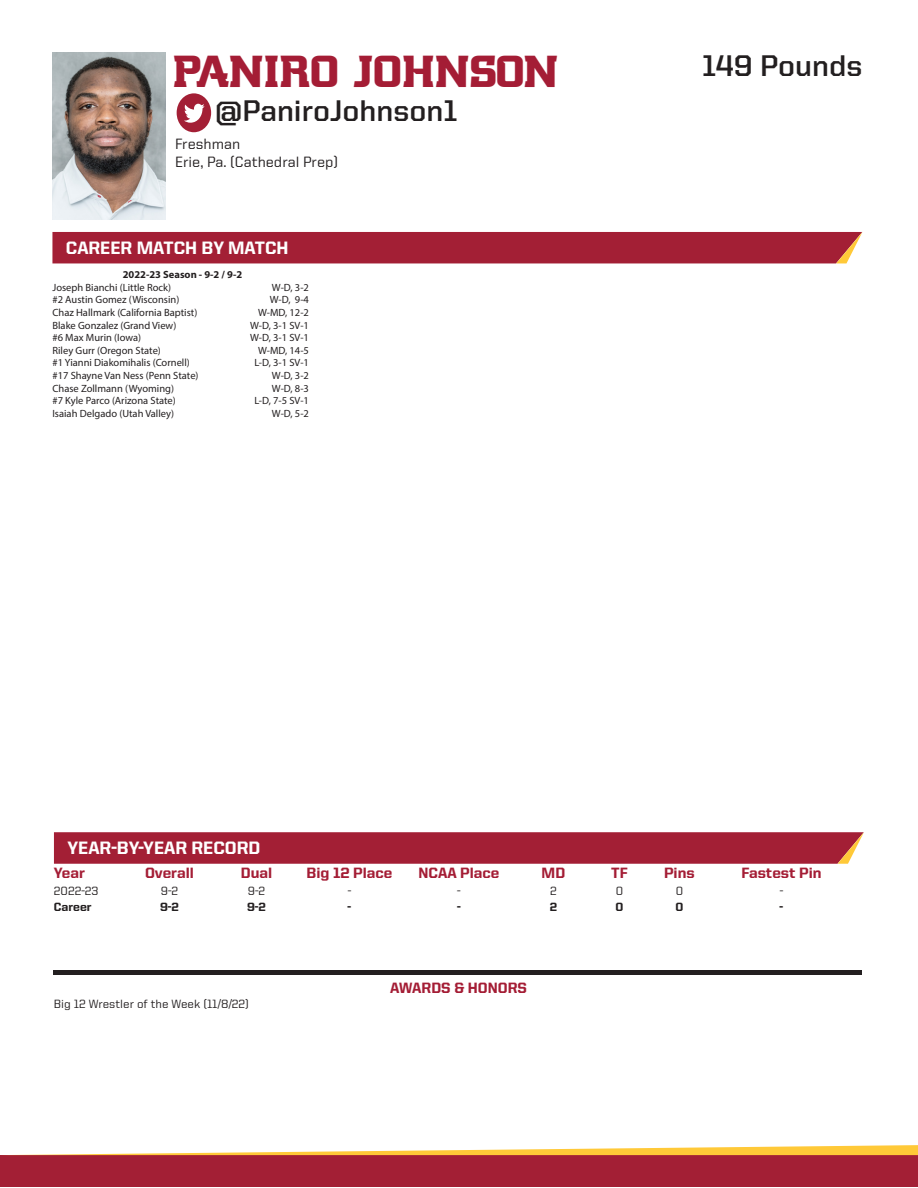
<style>
.page{position:relative;width:918px;height:1188px;background:#fff}
.page>*{position:absolute;margin:0;border:0;box-sizing:border-box;transform-origin:0 0}
.t1{font:700 45px "Cyclone NATION";color:#a41d35}
.Body_Text-10pt{font:700 30px "United Sans Reg";color:#231f20}
.Subhead_Cardinal_Bar{font:800 18px "United Sans Reg";color:#fff}
.Yellow_Bar_Section_L{font:800 15px "United Sans Reg";color:#a41d35}
.Body_Text-10pt-2{font:500 15px "United Sans Reg";color:#231f20}
.t2{font:500 12px "United Sans Reg";color:#231f20}
.t3{font:800 12px "United Sans Reg";color:#231f20}
.t4{font:10.5px "Myriad Pro";color:#231f20}
.t5{font:700 10.5px "Myriad Pro";color:#231f20}
</style>
<div class="page">
<div style="left:0;top:1155px;width:918px;height:32px;background:#a31f35"></div>
<svg style="left:14px;top:1145px;width:904px;height:10px"></svg>
<img style="left:52px;top:53px;width:114px;height:166px">
<svg style="left:177px;top:93px;width:34px;height:39px"></svg>
<div style="left:52px;top:232px;width:810px;height:31px;background:#a31f35"></div>
<svg style="left:54px;top:832px;width:810px;height:32px;background:#a52539"></svg>
<hr style="left:53px;top:971px;width:809px;height:4px;background:#231f20">
<p class="t1" style="left:173px;top:35px;width:386px">PANIRO JOHNSON</p>
<p class="Body_Text-10pt" style="left:702px;top:49px;width:162px">149 Pounds</p>
<p class="Body_Text-10pt" style="left:215px;top:95px;width:244px">@PaniroJohnson1</p>
<p class="Body_Text-10pt-2" style="left:175px;top:136px;width:67px">Freshman</p>
<p class="Body_Text-10pt-2" style="left:175px;top:154px;width:164px">Erie, Pa. (Cathedral Prep)</p>
<p class="Subhead_Cardinal_Bar" style="left:66px;top:238px;width:224px">CAREER MATCH BY MATCH</p>
<p class="t5" style="left:123px;top:268px;width:121px">2022-23 Season - 9-2 / 9-2</p>
<p class="t4" style="left:52px;top:281px;width:120px">Joseph Bianchi (Little Rock)</p>
<p class="t4" style="left:272px;top:281px;width:38px">W-D, 3-2</p>
<p class="t4" style="left:52px;top:293px;width:128px">#2 Austin Gomez (Wisconsin)</p>
<p class="t4" style="left:270px;top:293px;width:41px">W-D, 9-4</p>
<p class="t4" style="left:52px;top:306px;width:146px">Chaz Hallmark (California Baptist)</p>
<p class="t4" style="left:258px;top:306px;width:52px">W-MD, 12-2</p>
<p class="t4" style="left:52px;top:319px;width:125px">Blake Gonzalez (Grand View)</p>
<p class="t4" style="left:250px;top:319px;width:60px">W-D, 3-1 SV-1</p>
<p class="t4" style="left:52px;top:331px;width:90px">#6 Max Murin (Iowa)</p>
<p class="t4" style="left:250px;top:331px;width:60px">W-D, 3-1 SV-1</p>
<p class="t4" style="left:52px;top:344px;width:110px">Riley Gurr (Oregon State)</p>
<p class="t4" style="left:258px;top:344px;width:52px">W-MD, 14-5</p>
<p class="t4" style="left:52px;top:356px;width:139px">#1 Yianni Diakomihalis (Cornell)</p>
<p class="t4" style="left:254px;top:356px;width:56px">L-D, 3-1 SV-1</p>
<p class="t4" style="left:52px;top:369px;width:148px">#17 Shayne Van Ness (Penn State)</p>
<p class="t4" style="left:272px;top:369px;width:38px">W-D, 3-2</p>
<p class="t4" style="left:52px;top:382px;width:123px">Chase Zollmann (Wyoming)</p>
<p class="t4" style="left:272px;top:382px;width:38px">W-D, 8-3</p>
<p class="t4" style="left:52px;top:394px;width:125px">#7 Kyle Parco (Arizona State)</p>
<p class="t4" style="left:254px;top:394px;width:56px">L-D, 7-5 SV-1</p>
<p class="t4" style="left:52px;top:407px;width:123px">Isaiah Delgado (Utah Valley)</p>
<p class="t4" style="left:272px;top:407px;width:38px">W-D, 5-2</p>
<p class="Subhead_Cardinal_Bar" style="left:67px;top:838px;width:194px">YEAR-BY-YEAR RECORD</p>
<p class="Yellow_Bar_Section_L" style="left:54px;top:865px;width:33px">Year</p>
<p class="Yellow_Bar_Section_L" style="left:145px;top:865px;width:50px">Overall</p>
<p class="Yellow_Bar_Section_L" style="left:241px;top:865px;width:33px">Dual</p>
<p class="Yellow_Bar_Section_L" style="left:307px;top:865px;width:87px">Big 12 Place</p>
<p class="Yellow_Bar_Section_L" style="left:419px;top:865px;width:82px">NCAA Place</p>
<p class="Yellow_Bar_Section_L" style="left:542px;top:865px;width:25px">MD</p>
<p class="Yellow_Bar_Section_L" style="left:611px;top:865px;width:18px">TF</p>
<p class="Yellow_Bar_Section_L" style="left:664px;top:865px;width:32px">Pins</p>
<p class="Yellow_Bar_Section_L" style="left:741px;top:865px;width:82px">Fastest Pin</p>
<p class="t2" style="left:54px;top:884px;width:46px">2022-23</p>
<p class="t2" style="left:161px;top:884px;width:19px">9-2</p>
<p class="t2" style="left:248px;top:884px;width:19px">9-2</p>
<p class="t2" style="left:348px;top:884px;width:5px">-</p>
<p class="t2" style="left:457px;top:884px;width:5px">-</p>
<p class="t2" style="left:550px;top:884px;width:8px">2</p>
<p class="t2" style="left:616px;top:884px;width:9px">0</p>
<p class="t2" style="left:676px;top:884px;width:9px">0</p>
<p class="t2" style="left:780px;top:884px;width:5px">-</p>
<p class="t3" style="left:54px;top:900px;width:39px">Career</p>
<p class="t3" style="left:160px;top:900px;width:20px">9-2</p>
<p class="t3" style="left:247px;top:900px;width:20px">9-2</p>
<p class="t3" style="left:348px;top:900px;width:5px">-</p>
<p class="t3" style="left:457px;top:900px;width:5px">-</p>
<p class="t3" style="left:550px;top:900px;width:9px">2</p>
<p class="t3" style="left:615px;top:900px;width:9px">0</p>
<p class="t3" style="left:675px;top:900px;width:9px">0</p>
<p class="t3" style="left:780px;top:900px;width:5px">-</p>
<p class="t2" style="left:54px;top:997px;width:197px">Big 12 Wrestler of the Week (11/8/22)</p>
<p class="Yellow_Bar_Section_L" style="left:390px;top:980px;width:138px">AWARDS &amp; HONORS</p>
</div>
